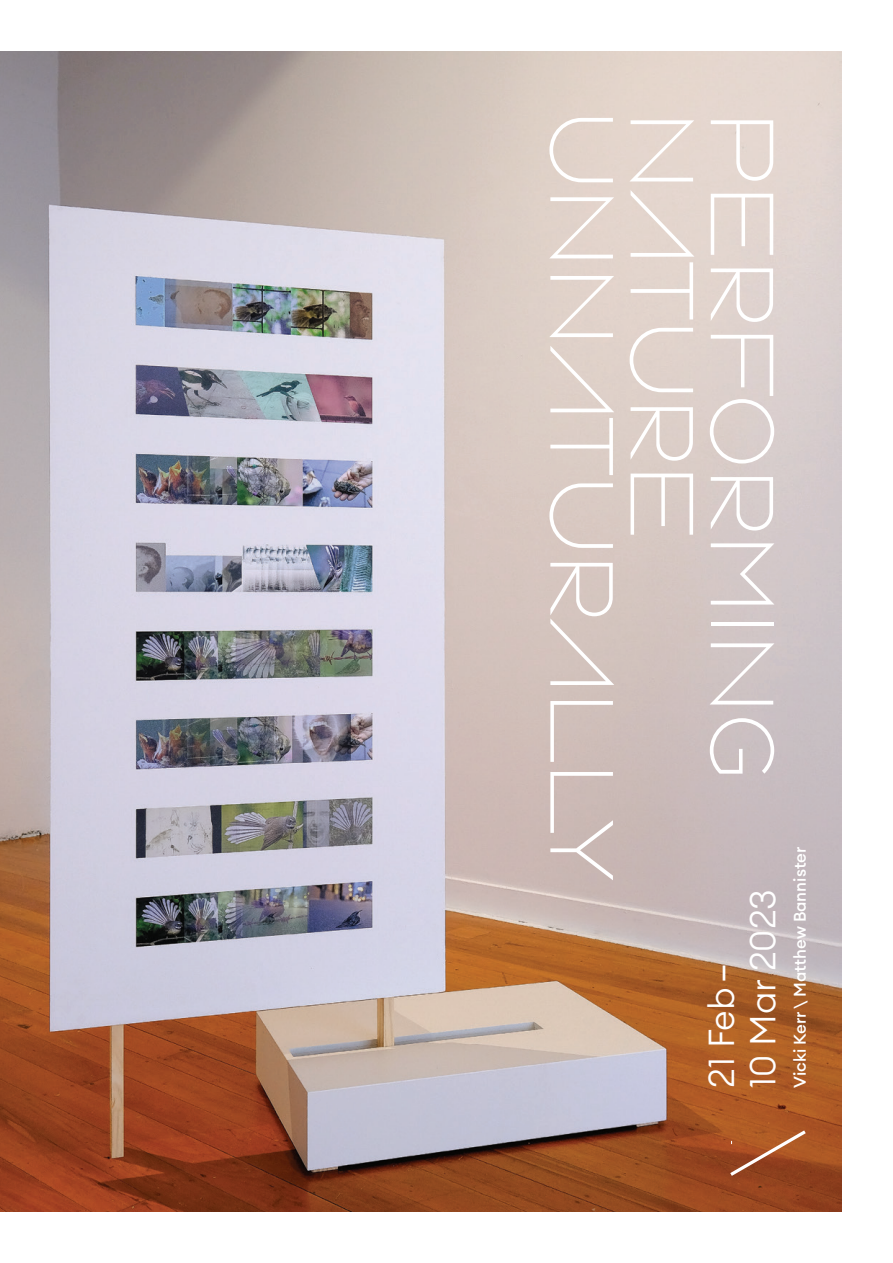
<style>
.page{position:relative;width:893px;height:1263px;background:#fff}
.page>*{position:absolute;margin:0;border:0;box-sizing:border-box;transform-origin:0 0}
.t1{font:300 94.8px "Estilo Ramp";letter-spacing:-.01em;color:#fff}
.t2{font:300 35.7px/41.2px "Euclid Circular A";color:#fff}
.t3{font:500 16.65px "Euclid Circular A";color:#fff}
</style>
<div class="page">
<img style="left:0;top:51px;width:842px;height:1161px">
<svg style="left:727px;top:1127px;width:82px;height:52px;background:#a6582f"></svg>
<p class="t1" style="left:636px;top:111px;width:772px;rotate:90deg">UNNATURALLY</p>
<p class="t1" style="left:716px;top:111px;width:430px;rotate:90deg">NATURE</p>
<p class="t1" style="left:796px;top:111px;width:671px;rotate:90deg">PERFORMING</p>
<p class="t2" style="left:700px;top:1088px;width:200px;rotate:-90deg">21 Feb –<br>10 Mar 2023</p>
<p class="t3" style="left:789px;top:1088px;width:243px;rotate:-90deg">Vicki Kerr \ Matthew Bannister</p>
</div>
